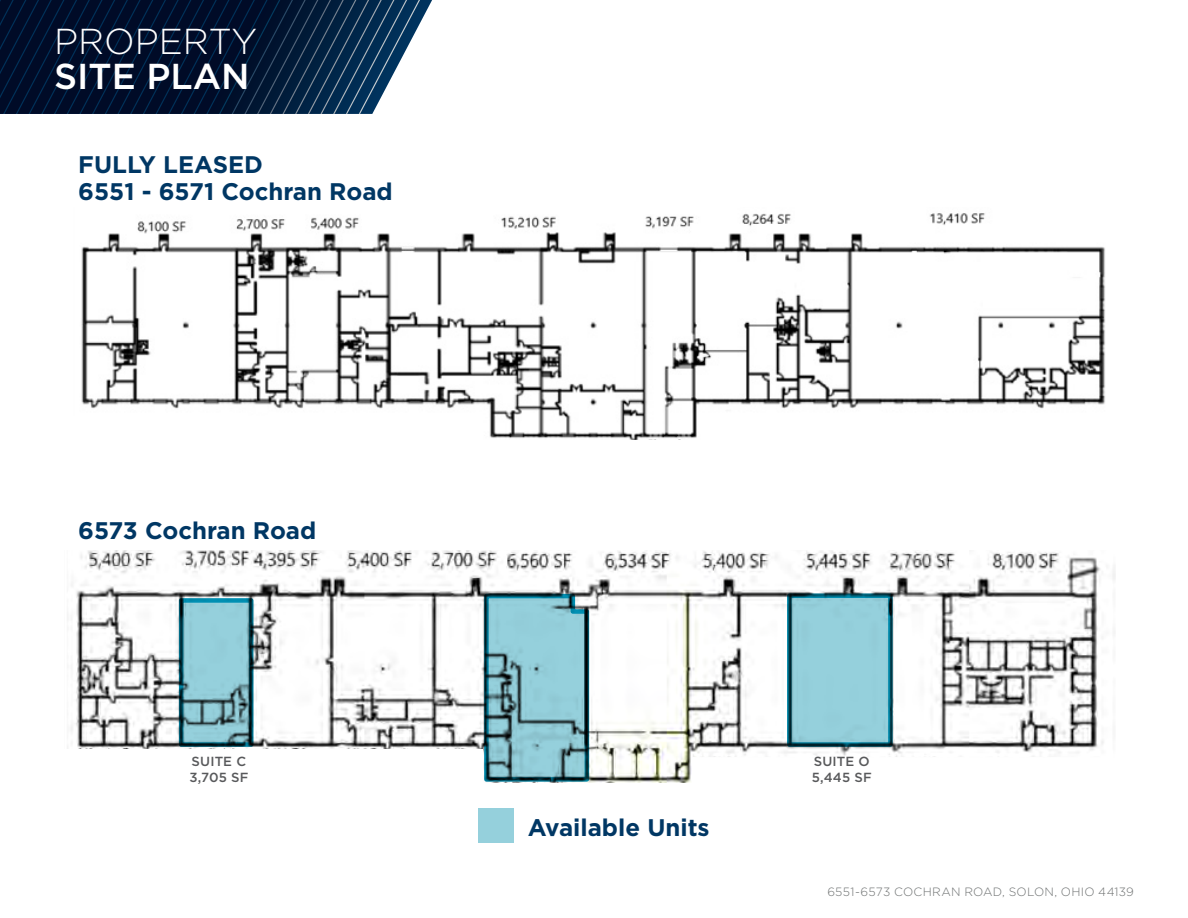
<style>
.page{position:relative;width:1188px;height:918px;background:#fff}
.page>*{position:absolute;margin:0;border:0;box-sizing:border-box;transform-origin:0 0}
.t1{font:300 36px "Gotham";color:#fff}
.t2{font:500 36px "Gotham";color:#fff}
.t3{font:700 24px/27px "Gotham";color:#003764}
.t4{font:500 13.2px/15.9px "Gotham";letter-spacing:.01em;color:#58595b}
.t5{font:300 12px "Gotham";letter-spacing:.02em;color:#6e7171}
</style>
<div class="page">
<img style="left:67px;top:550px;width:1049px;height:233px">
<svg style="left:0;top:0;width:432px;height:114px;background:#122643"></svg>
<svg style="left:179px;top:598px;width:74px;height:149px;background:#71aab6"></svg>
<div style="left:787px;top:593px;width:106px;height:154px;background:#95d0dc;border:5px solid #0090b3"></div>
<div style="left:478px;top:809px;width:36px;height:34px;background:#95d0dc"></div>
<img style="left:81px;top:213px;width:1024px;height:227px">
<svg style="left:482px;top:592px;width:109px;height:191px;background:#7aadb8"></svg>
<h1 class="t1" style="left:54px;top:19px;width:205px">PROPERTY</h1>
<h1 class="t2" style="left:54px;top:53px;width:197px">SITE PLAN</h1>
<p class="t3" style="left:78px;top:150px;width:316px">FULLY LEASED<br>6551 - 6571 Cochran Road</p>
<p class="t3" style="left:78px;top:517px;width:240px">6573 Cochran Road</p>
<p class="t4" style="left:189px;top:753px;width:60px">SUITE C<br>3,705 SF</p>
<p class="t4" style="left:812px;top:753px;width:61px">SUITE O<br>5,445 SF</p>
<p class="t3" style="left:528px;top:813px;width:183px">Available Units</p>
<p class="t5" style="left:827px;top:884px;width:308px">6551-6573 COCHRAN ROAD, SOLON, OHIO 44139</p>
</div>
